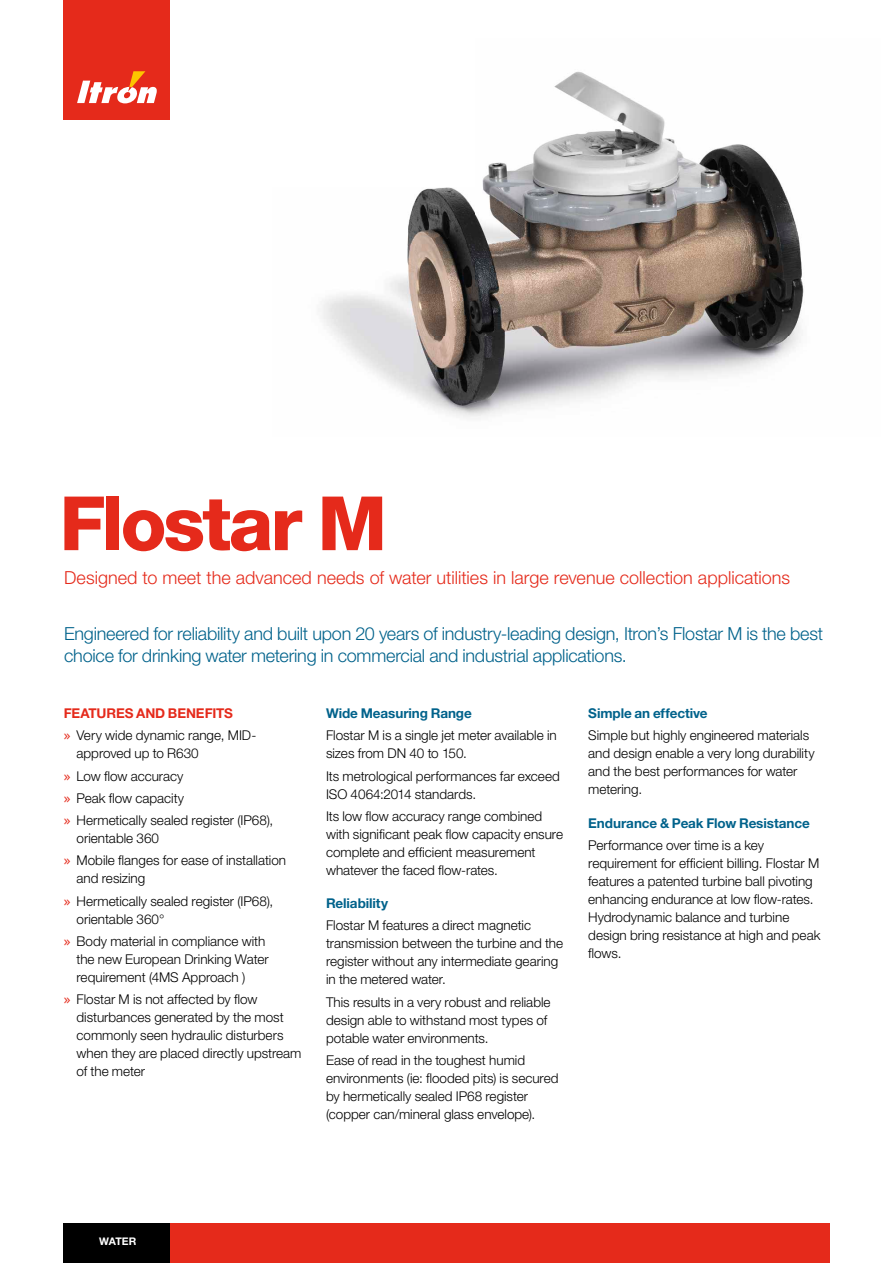
<style>
.page{position:relative;width:893px;height:1263px;background:#fff}
.page>*{position:absolute;margin:0;border:0;box-sizing:border-box;transform-origin:0 0}
.t1{font:800 75px "Helvetica Neue LT Std";letter-spacing:-.04em;color:#e52a1b}
.t2{font:300 18px/22.5px "Helvetica Neue LT Std";letter-spacing:-.015em;color:#00628b}
.t3{font:300 18px "Helvetica Neue LT Std";color:#e52a1b}
.t4{font:300 13.5px/18px "Helvetica Neue LT Std";color:#000}
.t5{font:700 13.5px "Helvetica Neue LT Std";letter-spacing:-.005em;color:#00628b}
.t6{font:700 10.5px "Helvetica Neue LT Std";letter-spacing:-.005em;color:#fff}
.s1{font-weight:700;color:#e52a1b}
.s2{font-family:"Lucida Grande";font-weight:400;color:#e52a1b}
</style>
<div class="page">
<img style="left:322px;top:71px;width:482px;height:347px">
<div style="left:64px;top:0;width:106px;height:119px;background:#e52a1b"></div>
<svg style="left:77px;top:71px;width:80px;height:32px"></svg>
<div style="left:64px;top:1223px;width:106px;height:40px;background:#000"></div>
<div style="left:170px;top:1223px;width:659px;height:40px;background:#e52a1b"></div>
<h1 class="t1" style="left:60px;top:479px;width:329px">Flostar M</h1>
<h2 class="t3" style="left:64px;top:567px;width:727px">Designed to meet the advanced needs of water utilities in large revenue collection applications</h2>
<h2 class="t2" style="left:64px;top:622px;width:760px">Engineered for reliability and built upon 20 years of industry-leading design, Itron’s Flostar M is the best choice for drinking water metering in commercial and industrial applications.</h2>
<p class="t4" style="left:64px;top:702px;width:194px;line-height:22.2px"><span class="s1">FEATURES AND BENEFITS<br></span><span class="s2">»</span> Very wide dynamic range, MID-</p>
<p class="t4" style="left:64px;top:742px;width:211px;line-height:22.2px;text-indent:13px">approved up to R630<br><span class="s2">»</span> Low flow accuracy<br><span class="s2">»</span> Peak flow capacity<br><span class="s2">»</span> Hermetically sealed register (IP68),</p>
<p class="t4" style="left:64px;top:827px;width:224px;line-height:22.2px;text-indent:13px">orientable 360<br><span class="s2">»</span> Mobile flanges for ease of installation</p>
<p class="t4" style="left:64px;top:867px;width:211px;line-height:22.2px;text-indent:13px">and resizing<br><span class="s2">»</span> Hermetically sealed register (IP68),</p>
<p class="t4" style="left:64px;top:907px;width:203px;line-height:22.2px;text-indent:13px">orientable 360°<br><span class="s2">»</span> Body material in compliance with</p>
<p class="t4" style="left:77px;top:950px;width:194px">the new European Drinking Water requirement (4MS Approach )</p>
<p class="t4" style="left:77px;top:990px;width:227px;text-indent:-13px"><span class="s2">»</span> Flostar M is not affected by flow disturbances generated by the most commonly seen hydraulic disturbers when they are placed directly upstream of the meter</p>
<p class="t5" style="left:326px;top:705px;width:147px">Wide Measuring Range</p>
<p class="t4" style="left:326px;top:726px;width:232px">Flostar M is a single jet meter available in sizes from DN 40 to 150.</p>
<p class="t4" style="left:326px;top:766px;width:235px">Its metrological performances far exceed<br>ISO 4064:2014 standards.</p>
<p class="t4" style="left:326px;top:807px;width:239px">Its low flow accuracy range combined with significant peak flow capacity ensure complete and efficient measurement whatever the faced flow-rates.</p>
<p class="t5" style="left:326px;top:895px;width:63px">Reliability</p>
<p class="t4" style="left:326px;top:916px;width:239px">Flostar M features a direct magnetic transmission between the turbine and the register without any intermediate gearing in the metered water.</p>
<p class="t4" style="left:326px;top:992px;width:226px">This results in a very robust and reliable design able to withstand most types of potable water environments.</p>
<p class="t4" style="left:326px;top:1051px;width:234px">Ease of read in the toughest humid environments (ie: flooded pits) is secured by hermetically sealed IP68 register (copper can/mineral glass envelope).</p>
<p class="t5" style="left:588px;top:705px;width:121px">Simple an effective</p>
<p class="t4" style="left:588px;top:726px;width:228px">Simple but highly engineered materials and design enable a very long durability and the best performances for water metering.</p>
<p class="t5" style="left:588px;top:814px;width:223px">Endurance &amp; Peak Flow Resistance</p>
<p class="t4" style="left:588px;top:836px;width:234px">Performance over time is a key requirement for efficient billing. Flostar M features a patented turbine ball pivoting enhancing endurance at low flow-rates.<br>Hydrodynamic balance and turbine design bring resistance at high and peak flows.</p>
<p class="t6" style="left:99px;top:1235px;width:39px">WATER</p>
</div>
